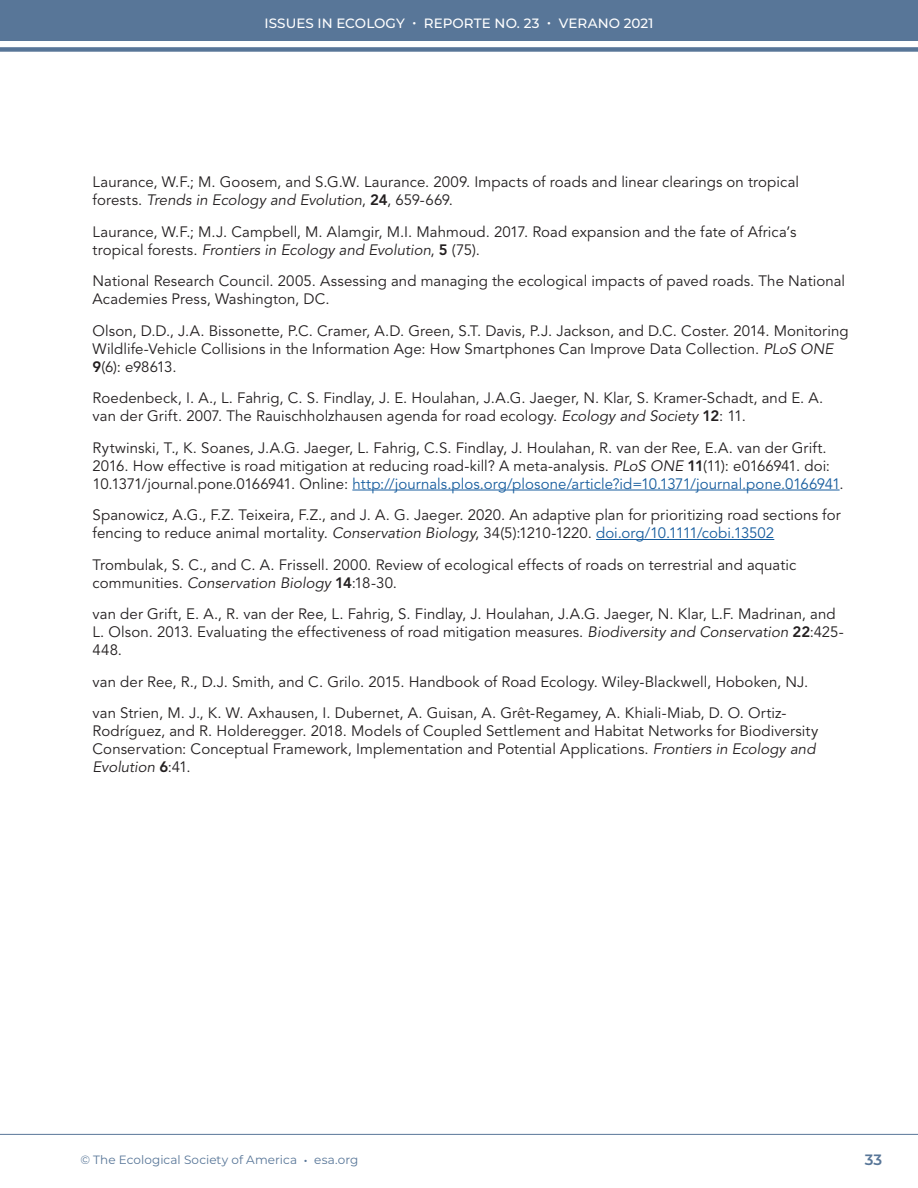
<style>
.page{position:relative;width:918px;height:1188px;background:#fff}
.page>*{position:absolute;margin:0;border:0;box-sizing:border-box;transform-origin:0 0}
.t1{font:15px/18px "Avenir LT Std";letter-spacing:.005em;color:#231f20}
.t2{font:600 15px "Montserrat";color:#587698}
.t3{font:500 13.5px "Montserrat";letter-spacing:.01em;color:#fff}
.t4{font:12px "Montserrat";letter-spacing:.005em;color:#587698}
.s1{font-style:italic}
.s2{font-weight:800}
.s3{color:#175d9e}
.s4{font-size:15px}
</style>
<div class="page">
<div style="left:0;top:0;width:918px;height:41px;background:#587698"></div>
<div style="left:0;top:47px;width:918px;height:5px;background:#587698"></div>
<hr style="left:0;top:1134px;width:918px;height:1px;background:#587698">
<hr style="left:352px;top:490px;width:488px;height:1px;background:#175d9e">
<hr style="left:596px;top:539px;width:178px;height:1px;background:#175d9e">
<p class="t3" style="left:264px;top:14px;width:391px">ISSUES IN ECOLOGY • REPORTE NO. 23 • VERANO 2021</p>
<p class="t1" style="left:93px;top:173px;width:708px">Laurance, W.F.; M. Goosem, and S.G.W. Laurance. 2009. Impacts of roads and linear clearings on tropical forests. <span class="s1">Trends in Ecology and Evolution</span>, <span class="s2">24</span>, 659-669.</p>
<p class="t1" style="left:93px;top:223px;width:705px">Laurance, W.F.; M.J. Campbell, M. Alamgir, M.I. Mahmoud. 2017. Road expansion and the fate of Africa’s tropical forests. <span class="s1">Frontiers in Ecology and Evolution</span>, <span class="s2">5</span> (75).</p>
<p class="t1" style="left:93px;top:272px;width:754px">National Research Council. 2005. Assessing and managing the ecological impacts of paved roads. The National<br>Academies Press, Washington, DC.</p>
<p class="t1" style="left:93px;top:322px;width:757px">Olson, D.D., J.A. Bissonette, P.C. Cramer, A.D. Green, S.T. Davis, P.J. Jackson, and D.C. Coster. 2014. Monitoring<br>Wildlife-Vehicle Collisions in the Information Age: How Smartphones Can Improve Data Collection. <span class="s1">PLoS ONE<br></span><span class="s2">9</span>(6): e98613.</p>
<p class="t1" style="left:93px;top:389px;width:732px">Roedenbeck, I. A., L. Fahrig, C. S. Findlay, J. E. Houlahan, J.A.G. Jaeger, N. Klar, S. Kramer-Schadt, and E. A. van der Grift. 2007. The Rauischholzhausen agenda for road ecology. <span class="s1">Ecology and Society</span> <span class="s2">12</span>: 11.</p>
<p class="t1" style="left:93px;top:439px;width:753px">Rytwinski, T., K. Soanes, J.A.G. Jaeger, L. Fahrig, C.S. Findlay, J. Houlahan, R. van der Ree, E.A. van der Grift.<br>2016. How effective is road mitigation at reducing road-kill? A meta-analysis. <span class="s1">PLoS ONE</span> <span class="s2">11</span>(11): e0166941. doi:<br>10.1371/journal.pone.0166941. Online: <span class="s3">http://journals.plos.org/plosone/article?id=10.1371/journal.pone.0166941</span>.</p>
<p class="t1" style="left:93px;top:506px;width:750px">Spanowicz, A.G., F.Z. Teixeira, F.Z., and J. A. G. Jaeger. 2020. An adaptive plan for prioritizing road sections for fencing to reduce animal mortality. <span class="s1">Conservation Biology</span>, 34(5):1210-1220. <span class="s3">doi.org/10.1111/cobi.13502</span></p>
<p class="t1" style="left:93px;top:556px;width:705px">Trombulak, S. C., and C. A. Frissell. 2000. Review of ecological effects of roads on terrestrial and aquatic communities. <span class="s1">Conservation Biology</span> <span class="s2">14</span>:18-30.</p>
<p class="t1" style="left:93px;top:605px;width:753px">van der Grift, E. A., R. van der Ree, L. Fahrig, S. Findlay, J. Houlahan, J.A.G. Jaeger, N. Klar, L.F. Madrinan, and<br>L. Olson. 2013. Evaluating the effectiveness of road mitigation measures. <span class="s1">Biodiversity and Conservation</span> <span class="s2">22</span>:425-<br>448.</p>
<p class="t1" style="left:93px;top:673px;width:717px">van der Ree, R., D.J. Smith, and C. Grilo. 2015. Handbook of Road Ecology. Wiley-Blackwell, Hoboken, NJ.</p>
<p class="t1" style="left:93px;top:704px;width:727px">van Strien, M. J., K. W. Axhausen, I. Dubernet, A. Guisan, A. Grêt-Regamey, A. Khiali-Miab, D. O. Ortiz-Rodríguez, and R. Holderegger. 2018. Models of Coupled Settlement and Habitat Networks for Biodiversity Conservation: Conceptual Framework, Implementation and Potential Applications. <span class="s1">Frontiers in Ecology and Evolution</span> <span class="s2">6</span>:41.</p>
<p class="t4" style="left:80px;top:1151px;width:279px">© The Ecological Society of America <span class="s4">•</span> esa.org</p>
<p class="t2" style="left:865px;top:1149px;width:19px">33</p>
</div>
